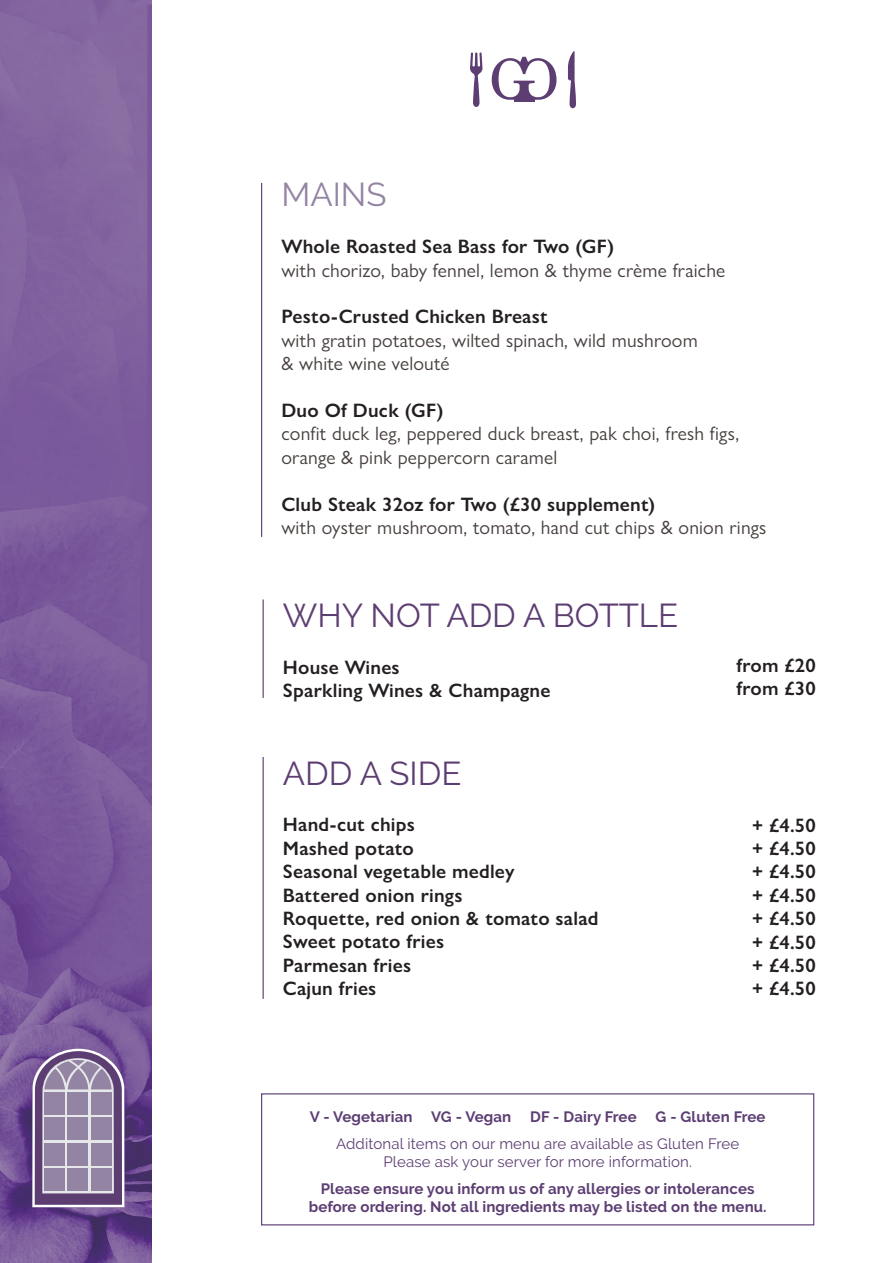
<style>
.page{position:relative;width:893px;height:1263px;background:#fff}
.page>*{position:absolute;margin:0;border:0;box-sizing:border-box;transform-origin:0 0}
.t1{font:33px "Raleway";color:#5d3e73}
.t2{font:33px "Raleway";color:#9484a4}
.t3{font:600 19.5px "Gill Sans Nova";letter-spacing:.01em;color:#231f20}
.t4{font:19.5px/23.4px "Gill Sans Nova";letter-spacing:.01em;color:#463f3d}
.t5{font:700 15px "Raleway";letter-spacing:.01em;color:#5d3e73}
.t6{font:15px "Raleway";letter-spacing:.01em;color:#5d3e73}
</style>
<div class="page">
<img style="left:0;top:0;width:152px;height:1263px">
<svg style="left:492px;top:57px;width:65px;height:43px"></svg>
<hr style="left:514px;top:97px;width:20px;height:4px;background:#5d3e73">
<svg style="left:470px;top:52px;width:12px;height:55px"></svg>
<svg style="left:568px;top:51px;width:8px;height:57px"></svg>
<div style="left:261px;top:1093px;width:553px;height:132px;border:1px solid #5d3e73"></div>
<svg style="left:32px;top:1048px;width:93px;height:159px;background:#9786a7"></svg>
<hr style="left:261px;top:183px;width:1px;height:354px;background:#5d3e73">
<hr style="left:263px;top:599px;width:1px;height:99px;background:#5d3e73">
<hr style="left:263px;top:757px;width:1px;height:242px;background:#5d3e73">
<p class="t2" style="left:281px;top:175px;width:106px">MAINS</p>
<p class="t3" style="left:281px;top:234px;width:334px">Whole Roasted Sea Bass for Two (GF)</p>
<p class="t4" style="left:281px;top:258px;width:445px">with chorizo, baby fennel, lemon &amp; thyme crème fraiche</p>
<p class="t3" style="left:281px;top:305px;width:268px">Pesto-Crusted Chicken Breast</p>
<p class="t4" style="left:281px;top:328px;width:418px">with gratin potatoes, wilted spinach, wild mushroom</p>
<p class="t4" style="left:281px;top:352px;width:170px">&amp; white wine velouté</p>
<p class="t3" style="left:281px;top:398px;width:164px">Duo Of Duck (GF)</p>
<p class="t4" style="left:281px;top:422px;width:459px">confit duck leg, peppered duck breast, pak choi, fresh figs, orange &amp; pink peppercorn caramel</p>
<p class="t3" style="left:281px;top:492px;width:375px">Club Steak 32oz for Two (£30 supplement)</p>
<p class="t4" style="left:281px;top:515px;width:486px">with oyster mushroom, tomato, hand cut chips &amp; onion rings</p>
<p class="t1" style="left:283px;top:596px;width:397px">WHY NOT ADD A BOTTLE</p>
<p class="t3" style="left:283px;top:655px;width:118px">House Wines</p>
<p class="t3" style="left:283px;top:679px;width:269px">Sparkling Wines &amp; Champagne</p>
<p class="t1" style="left:283px;top:754px;width:180px">ADD A SIDE</p>
<p class="t3" style="left:283px;top:813px;width:133px">Hand-cut chips</p>
<p class="t3" style="left:283px;top:836px;width:132px">Mashed potato</p>
<p class="t3" style="left:283px;top:859px;width:233px">Seasonal vegetable medley</p>
<p class="t3" style="left:283px;top:883px;width:181px">Battered onion rings</p>
<p class="t3" style="left:283px;top:906px;width:317px">Roquette, red onion &amp; tomato salad</p>
<p class="t3" style="left:283px;top:930px;width:163px">Sweet potato fries</p>
<p class="t3" style="left:283px;top:953px;width:130px">Parmesan fries</p>
<p class="t3" style="left:283px;top:976px;width:95px">Cajun fries</p>
<p class="t3" style="left:736px;top:653px;width:81px">from £20</p>
<p class="t3" style="left:736px;top:677px;width:81px">from £30</p>
<p class="t3" style="left:752px;top:813px;width:65px">+ £4.50</p>
<p class="t3" style="left:752px;top:836px;width:65px">+ £4.50</p>
<p class="t3" style="left:752px;top:860px;width:65px">+ £4.50</p>
<p class="t3" style="left:752px;top:883px;width:65px">+ £4.50</p>
<p class="t3" style="left:752px;top:906px;width:65px">+ £4.50</p>
<p class="t3" style="left:752px;top:930px;width:65px">+ £4.50</p>
<p class="t3" style="left:752px;top:953px;width:65px">+ £4.50</p>
<p class="t3" style="left:752px;top:977px;width:65px">+ £4.50</p>
<p class="t5" style="left:310px;top:1108px;width:203px">V - Vegetarian VG - Vegan</p>
<p class="t5" style="left:530px;top:1108px;width:108px">DF - Dairy Free</p>
<p class="t5" style="left:656px;top:1108px;width:111px">G - Gluten Free</p>
<p class="t6" style="left:336px;top:1135px;width:405px">Additonal items on our menu are available as Gluten Free</p>
<p class="t6" style="left:383px;top:1153px;width:310px">Please ask your server for more information.</p>
<p class="t5" style="left:321px;top:1180px;width:435px">Please ensure you inform us of any allergies or intolerances</p>
<p class="t5" style="left:309px;top:1198px;width:459px">before ordering. Not all ingredients may be listed on the menu.</p>
</div>
